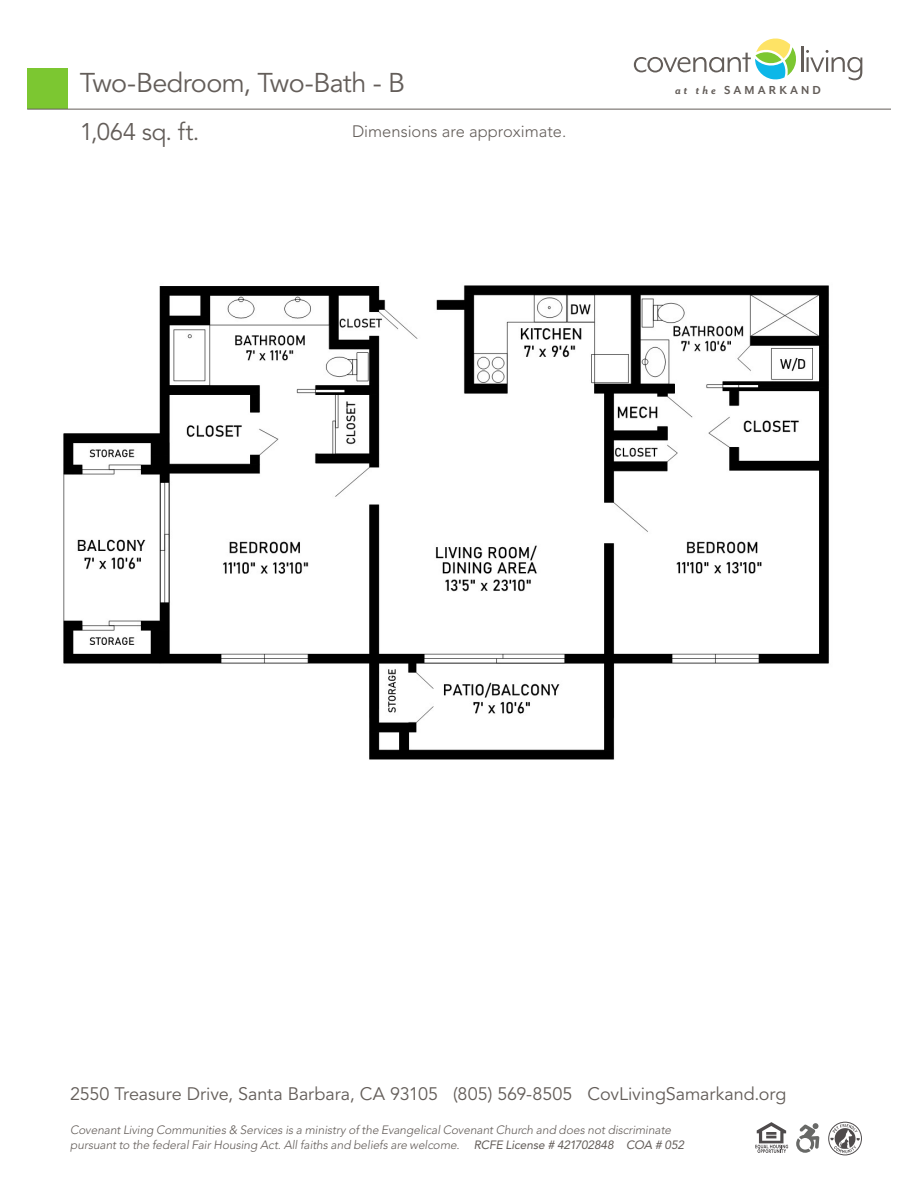
<style>
.page{position:relative;width:918px;height:1188px;background:#fff}
.page>*{position:absolute;margin:0;border:0;box-sizing:border-box;transform-origin:0 0}
.t1{font:27px "Avenir LT Std";letter-spacing:-.03em;color:#635d59}
.t2{font:24px "Avenir LT Std";letter-spacing:-.015em;color:#635d59}
.t3{font:18px "Avenir LT Std";letter-spacing:-.005em;color:#635d59}
.t4{font:300 16.5px "Avenir LT Std";color:#635d59}
.t5{font:700 13.35px "Mr Eaves Mod OT";letter-spacing:.24em;color:#635d59;scale:.96 1}
.t6{font:italic 300 12px/15px "Avenir LT Std";letter-spacing:-.01em;color:#635d59}
.s1{font-family:"Mr Eaves San OT";font-style:italic}
.s2{font-weight:400}
</style>
<div class="page">
<div style="left:27px;top:69px;width:41px;height:40px;background:#7cc731"></div>
<svg style="left:634px;top:38px;width:162px;height:42px"></svg>
<hr style="left:801px;top:47px;width:2px;height:25px;background:#635d59">
<svg style="left:806px;top:50px;width:56px;height:30px"></svg>
<hr style="left:27px;top:109px;width:864px;height:1px;background:#635d59">
<div style="left:828px;top:1122px;width:34px;height:33px;border:1px solid #231f20;border-radius:50%"></div>
<svg style="left:830px;top:1124px;width:30px;height:29px"></svg>
<svg style="left:796px;top:1123px;width:23px;height:30px"></svg>
<svg style="left:755px;top:1122px;width:33px;height:31px"></svg>
<img style="left:63px;top:285px;width:766px;height:475px">
<p class="t1" style="left:80px;top:67px;width:327px">Two-Bedroom, Two-Bath - B</p>
<p class="t2" style="left:80px;top:118px;width:121px">1,064 sq. ft.</p>
<h3 class="t4" style="left:352px;top:122px;width:216px">Dimensions are approximate.</h3>
<p class="t5" style="left:675px;top:83px;width:154px"><span class="s1">at the</span> SAMARKAND</p>
<h3 class="t3" style="left:70px;top:1083px;width:718px">2550 Treasure Drive, Santa Barbara, CA 93105 (805) 569-8505 CovLivingSamarkand.org</h3>
<p class="t6" style="left:70px;top:1122px;width:615px">Covenant Living Communities &amp; Services is a ministry of the Evangelical Covenant Church and does not discriminate pursuant to the federal Fair Housing Act. All faiths and beliefs are welcome. <span class="s2">RCFE License # 421702848 COA # 052</span></p>
</div>
